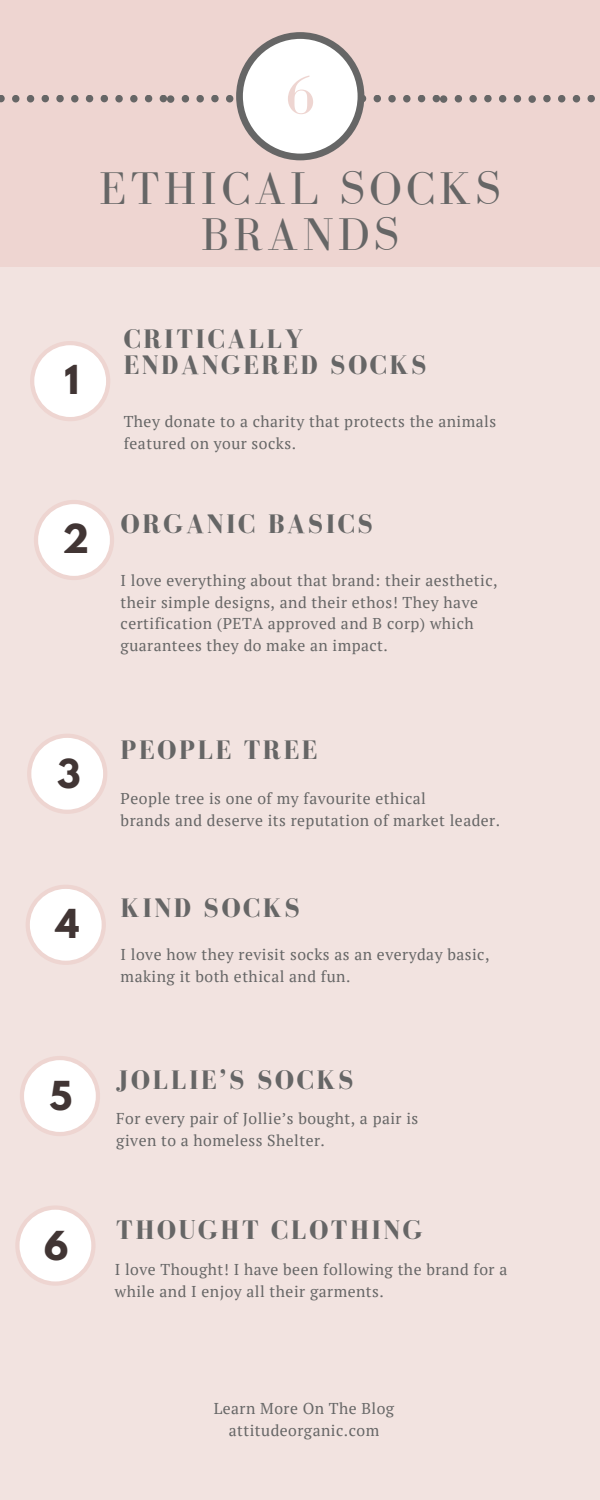
<style>
.page{position:relative;width:600px;height:1500px;background:#f2e3e0}
.page>*{position:absolute;margin:0;border:0;box-sizing:border-box;transform-origin:0 0}
.t1{font:55px "Bodoni FLF";color:#eed5d1}
.t2{font:47.2px/45.8px "Bodoni FLF";letter-spacing:.09em;color:#666;text-align:center}
.t3{font:700 35.4px "League Spartan";color:#413534}
.t4{font:700 27.5px/26.2px "Bodoni FLF";letter-spacing:.09em;color:#666}
.t5{font:15.7px/21.8px "PT Serif";letter-spacing:.03em;color:#666}
</style>
<div class="page">
<div style="left:0;top:0;width:600px;height:267px;background:#eed5d1"></div>
<svg style="left:0;top:32px;width:595px;height:128px"></svg>
<svg style="left:30px;top:341px;width:80px;height:80px"></svg>
<svg style="left:27px;top:734px;width:80px;height:80px"></svg>
<svg style="left:26px;top:885px;width:80px;height:80px"></svg>
<svg style="left:20px;top:1056px;width:80px;height:80px"></svg>
<svg style="left:34px;top:500px;width:80px;height:80px"></svg>
<svg style="left:15px;top:1206px;width:80px;height:80px"></svg>
<h1 class="t1" style="left:285px;top:65px;width:31px">6</h1>
<h2 class="t2" style="left:99px;top:165px;width:403px">ETHICAL SOCKS<br>BRANDS</h2>
<h3 class="t3" style="left:65px;top:362px;width:16px">1</h3>
<h3 class="t3" style="left:62px;top:521px;width:28px">2</h3>
<h3 class="t4" style="left:124px;top:325px;width:304px">CRITICALLY<br>ENDANGERED SOCKS</h3>
<p class="t5" style="left:124px;top:410px;width:374px">They donate to a charity that protects the animals featured on your socks.</p>
<h3 class="t4" style="left:121px;top:511px;width:254px">ORGANIC BASICS</h3>
<p class="t5" style="left:121px;top:569px;width:378px">I love everything about that brand: their aesthetic, their simple designs, and their ethos! They have certification (PETA approved and B corp) which guarantees they do make an impact.</p>
<h3 class="t3" style="left:57px;top:756px;width:25px">3</h3>
<h3 class="t3" style="left:56px;top:906px;width:25px">4</h3>
<h3 class="t3" style="left:50px;top:1078px;width:24px">5</h3>
<h3 class="t3" style="left:44px;top:1228px;width:26px">6</h3>
<h3 class="t4" style="left:121px;top:737px;width:198px">PEOPLE TREE</h3>
<p class="t5" style="left:121px;top:787px;width:381px">People tree is one of my favourite ethical<br>brands and deserve its reputation of market leader.</p>
<h3 class="t4" style="left:121px;top:895px;width:181px">KIND SOCKS</h3>
<p class="t5" style="left:121px;top:943px;width:370px">I love how they revisit socks as an everyday basic, making it both ethical and fun.</p>
<h3 class="t4" style="left:116px;top:1067px;width:239px">JOLLIE’S SOCKS</h3>
<p class="t5" style="left:116px;top:1107px;width:304px">For every pair of Jollie’s bought, a pair is given to a homeless Shelter.</p>
<h3 class="t4" style="left:116px;top:1216px;width:308px">THOUGHT CLOTHING</h3>
<p class="t5" style="left:115px;top:1258px;width:394px">I love Thought! I have been following the brand for a while and I enjoy all their garments.</p>
<p class="t5" style="left:214px;top:1397px;width:182px;text-align:center">Learn More On The Blog attitudeorganic.com</p>
</div>
